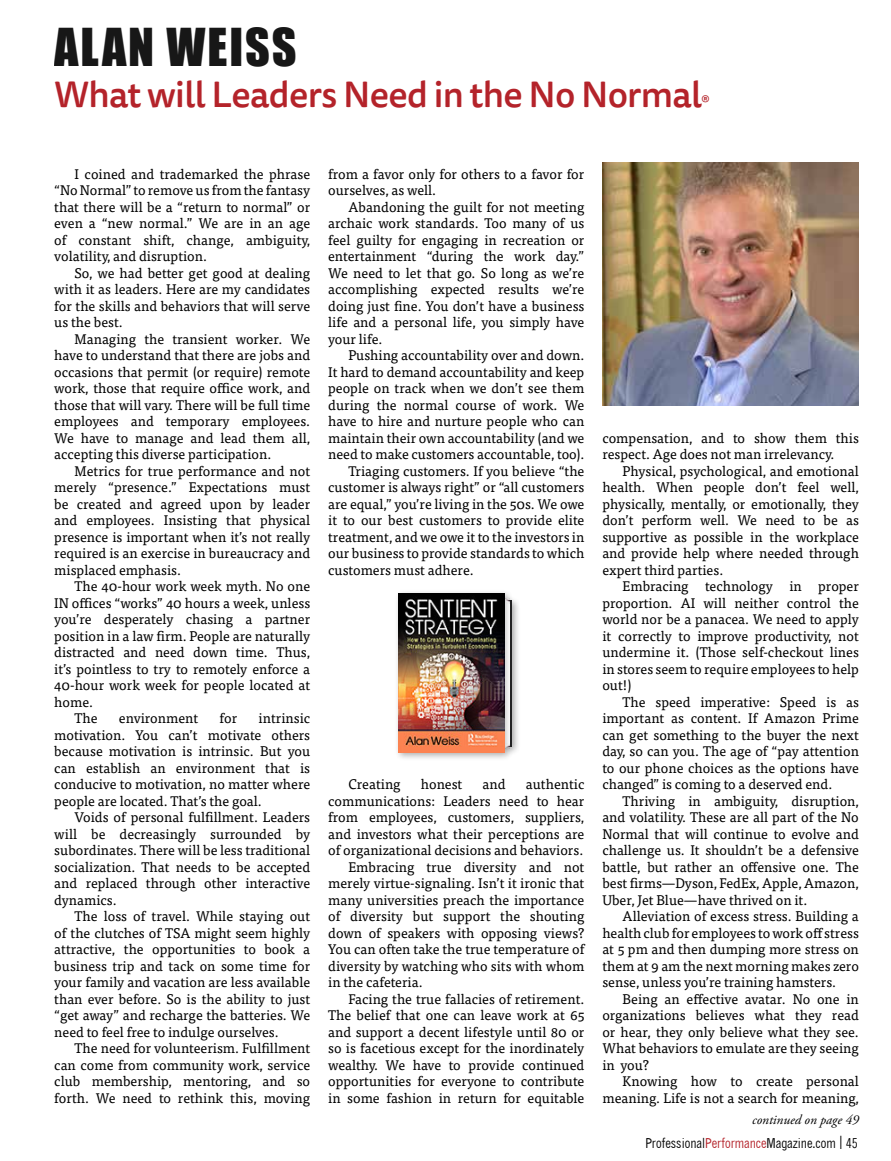
<style>
.page{position:relative;width:891px;height:1161px;background:#fff}
.page>*{position:absolute;margin:0;border:0;box-sizing:border-box;transform-origin:0 0}
.t1{font:48px "Impact";letter-spacing:.04em;color:#000}
.t2{font:500 36px "Tisa Sans Pro";letter-spacing:-.02em;color:#b4232a}
.t3{font:15px "Tisa Sans Pro";color:#b4232a}
.t4{font:13.95px/16.5px "Tisa Pro";color:#000;text-align:justify}
.t5{font:13.5px "Quick Type II Condensed";color:#000}
.t6{font:italic 13.5px "Adobe Garamond Pro";color:#000}
.s1{color:#b4232a}
.s2{font-size:18px}
</style>
<div class="page">
<img style="left:603px;top:162px;width:255px;height:244px">
<div style="left:394px;top:589px;width:127px;height:172px;background:#000;opacity:.33"></div>
<div style="left:505px;top:600px;width:7px;height:147px;background:#222223"></div>
<img style="left:504px;top:597px;width:6px;height:152px">
<img style="left:399px;top:593px;width:105px;height:159px">
<h1 class="t1" style="left:54px;top:10px;width:244px">ALAN WEISS</h1>
<h2 class="t2" style="left:54px;top:69px;width:650px">What will Leaders Need in the No Normal</h2>
<p class="t3" style="left:701px;top:91px;width:10px">®</p>
<p class="t4" style="left:54px;top:165px;width:257px;text-indent:20px">I coined and trademarked the phrase “No Normal” to remove us from the fantasy that there will be a “return to normal” or even a “new normal.” We are in an age of constant shift, change, ambiguity, volatility, and disruption.</p>
<p class="t4" style="left:54px;top:264px;width:257px;text-indent:20px">So, we had better get good at dealing with it as leaders. Here are my candidates for the skills and behaviors that will serve us the best.</p>
<p class="t4" style="left:54px;top:330px;width:257px;text-indent:20px">Managing the transient worker. We have to understand that there are jobs and occasions that permit (or require) remote work, those that require office work, and those that will vary. There will be full time employees and temporary employees.<br>We have to manage and lead them all, accepting this diverse participation.</p>
<p class="t4" style="left:54px;top:462px;width:257px;text-indent:20px">Metrics for true performance and not merely “presence.” Expectations must be created and agreed upon by leader and employees. Insisting that physical presence is important when it’s not really required is an exercise in bureaucracy and misplaced emphasis.</p>
<p class="t4" style="left:75px;top:577px;width:237px">The 40-hour work week myth. No one</p>
<p class="t4" style="left:54px;top:594px;width:257px">IN offices “works” 40 hours a week, unless</p>
<p class="t4" style="left:54px;top:610px;width:257px">you’re desperately chasing a partner</p>
<p class="t4" style="left:54px;top:627px;width:257px">position in a law firm. People are naturally</p>
<p class="t4" style="left:54px;top:643px;width:257px">distracted and need down time. Thus,</p>
<p class="t4" style="left:54px;top:660px;width:257px">it’s pointless to try to remotely enforce a</p>
<p class="t4" style="left:54px;top:676px;width:257px">40-hour work week for people located at</p>
<p class="t4" style="left:54px;top:693px;width:40px">home.</p>
<p class="t4" style="left:75px;top:709px;width:25px">The</p>
<p class="t4" style="left:119px;top:709px;width:81px">environment</p>
<p class="t4" style="left:220px;top:709px;width:19px">for</p>
<p class="t4" style="left:54px;top:709px;width:257px;text-indent:204px">intrinsic motivation. You can’t motivate others because motivation is intrinsic. But you can establish an environment that is conducive to motivation, no matter where people are located. That’s the goal.</p>
<p class="t4" style="left:54px;top:808px;width:257px;text-indent:20px">Voids of personal fulfillment. Leaders will be decreasingly surrounded by subordinates. There will be less traditional socialization. That needs to be accepted and replaced through other interactive dynamics.</p>
<p class="t4" style="left:54px;top:907px;width:257px;text-indent:20px">The loss of travel. While staying out of the clutches of TSA might seem highly attractive, the opportunities to book a business trip and tack on some time for your family and vacation are less available than ever before. So is the ability to just “get away” and recharge the batteries. We need to feel free to indulge ourselves.</p>
<p class="t4" style="left:54px;top:1039px;width:257px;text-indent:20px">The need for volunteerism. Fulfillment can come from community work, service club membership, mentoring, and so forth. We need to rethink this, moving</p>
<p class="t4" style="left:328px;top:165px;width:258px">from a favor only for others to a favor for ourselves, as well.</p>
<p class="t4" style="left:328px;top:198px;width:258px;text-indent:20px">Abandoning the guilt for not meeting archaic work standards. Too many of us feel guilty for engaging in recreation or entertainment “during the work day.” We need to let that go. So long as we’re accomplishing expected results we’re doing just fine. You don’t have a business life and a personal life, you simply have your life.</p>
<p class="t4" style="left:348px;top:346px;width:237px">Pushing accountability over and down.</p>
<p class="t4" style="left:328px;top:363px;width:258px">It hard to demand accountability and keep</p>
<p class="t4" style="left:328px;top:379px;width:258px">people on track when we don’t see them</p>
<p class="t4" style="left:328px;top:396px;width:258px">during the normal course of work. We</p>
<p class="t4" style="left:328px;top:412px;width:258px">have to hire and nurture people who can</p>
<p class="t4" style="left:328px;top:429px;width:258px">maintain their own accountability (and we</p>
<p class="t4" style="left:328px;top:445px;width:258px">need to make customers accountable, too).</p>
<p class="t4" style="left:348px;top:462px;width:237px">Triaging customers. If you believe “the</p>
<p class="t4" style="left:328px;top:478px;width:258px">customer is always right” or “all customers</p>
<p class="t4" style="left:328px;top:495px;width:258px">are equal,” you’re living in the 50s. We owe</p>
<p class="t4" style="left:328px;top:511px;width:258px">it to our best customers to provide elite</p>
<p class="t4" style="left:328px;top:528px;width:258px">treatment, and we owe it to the investors in</p>
<p class="t4" style="left:328px;top:544px;width:258px">our business to provide standards to which</p>
<p class="t4" style="left:328px;top:561px;width:147px">customers must adhere.</p>
<p class="t4" style="left:348px;top:775px;width:54px">Creating</p>
<p class="t4" style="left:421px;top:775px;width:43px">honest</p>
<p class="t4" style="left:483px;top:775px;width:25px">and</p>
<p class="t4" style="left:526px;top:775px;width:60px">authentic</p>
<p class="t4" style="left:328px;top:792px;width:258px">communications: Leaders need to hear</p>
<p class="t4" style="left:328px;top:808px;width:258px">from employees, customers, suppliers,</p>
<p class="t4" style="left:328px;top:825px;width:258px">and investors what their perceptions are</p>
<p class="t4" style="left:328px;top:841px;width:257px">of organizational decisions and behaviors.</p>
<p class="t4" style="left:348px;top:858px;width:237px">Embracing true diversity and not</p>
<p class="t4" style="left:328px;top:874px;width:258px">merely virtue-signaling. Isn’t it ironic that</p>
<p class="t4" style="left:328px;top:891px;width:258px">many universities preach the importance</p>
<p class="t4" style="left:328px;top:907px;width:258px">of diversity but support the shouting</p>
<p class="t4" style="left:328px;top:924px;width:258px">down of speakers with opposing views?</p>
<p class="t4" style="left:328px;top:940px;width:258px">You can often take the true temperature of</p>
<p class="t4" style="left:328px;top:957px;width:258px">diversity by watching who sits with whom</p>
<p class="t4" style="left:328px;top:973px;width:96px">in the cafeteria.</p>
<p class="t4" style="left:348px;top:990px;width:237px">Facing the true fallacies of retirement.</p>
<p class="t4" style="left:328px;top:1006px;width:258px">The belief that one can leave work at 65</p>
<p class="t4" style="left:328px;top:1023px;width:258px">and support a decent lifestyle until 80 or</p>
<p class="t4" style="left:328px;top:1039px;width:258px">so is facetious except for the inordinately</p>
<p class="t4" style="left:328px;top:1056px;width:258px">wealthy. We have to provide continued</p>
<p class="t4" style="left:328px;top:1072px;width:258px">opportunities for everyone to contribute</p>
<p class="t4" style="left:328px;top:1089px;width:258px">in some fashion in return for equitable</p>
<p class="t4" style="left:602px;top:429px;width:258px">compensation, and to show them this respect. Age does not man irrelevancy.</p>
<p class="t4" style="left:602px;top:462px;width:258px;text-indent:20px">Physical, psychological, and emotional health. When people don’t feel well, physically, mentally, or emotionally, they don’t perform well. We need to be as supportive as possible in the workplace and provide help where needed through expert third parties.</p>
<p class="t4" style="left:602px;top:577px;width:258px;text-indent:20px">Embracing technology in proper proportion. AI will neither control the world nor be a panacea. We need to apply it correctly to improve productivity, not undermine it. (Those self-checkout lines in stores seem to require employees to help out!)</p>
<p class="t4" style="left:602px;top:693px;width:258px;text-indent:20px">The speed imperative: Speed is as important as content. If Amazon Prime can get something to the buyer the next day, so can you. The age of “pay attention to our phone choices as the options have changed” is coming to a deserved end.</p>
<p class="t4" style="left:602px;top:792px;width:258px;text-indent:20px">Thriving in ambiguity, disruption, and volatility. These are all part of the No Normal that will continue to evolve and challenge us. It shouldn’t be a defensive battle, but rather an offensive one. The best firms—Dyson, FedEx, Apple, Amazon, Uber, Jet Blue—have thrived on it.</p>
<p class="t4" style="left:602px;top:907px;width:258px;text-indent:20px">Alleviation of excess stress. Building a health club for employees to work off stress at 5 pm and then dumping more stress on them at 9 am the next morning makes zero sense, unless you’re training hamsters.</p>
<p class="t4" style="left:602px;top:990px;width:258px;text-indent:20px">Being an effective avatar. No one in organizations believes what they read or hear, they only believe what they see.<br>What behaviors to emulate are they seeing in you?</p>
<p class="t4" style="left:602px;top:1072px;width:258px;text-align:right">Knowing how to create personal meaning. Life is not a search for meaning,</p>
<p class="t6" style="left:752px;top:1112px;width:108px">continued on page 49</p>
<p class="t5" style="left:645px;top:1136px;width:214px">Professional<span class="s1">Performance</span>Magazine.com <span class="s2">I</span> 45</p>
</div>
